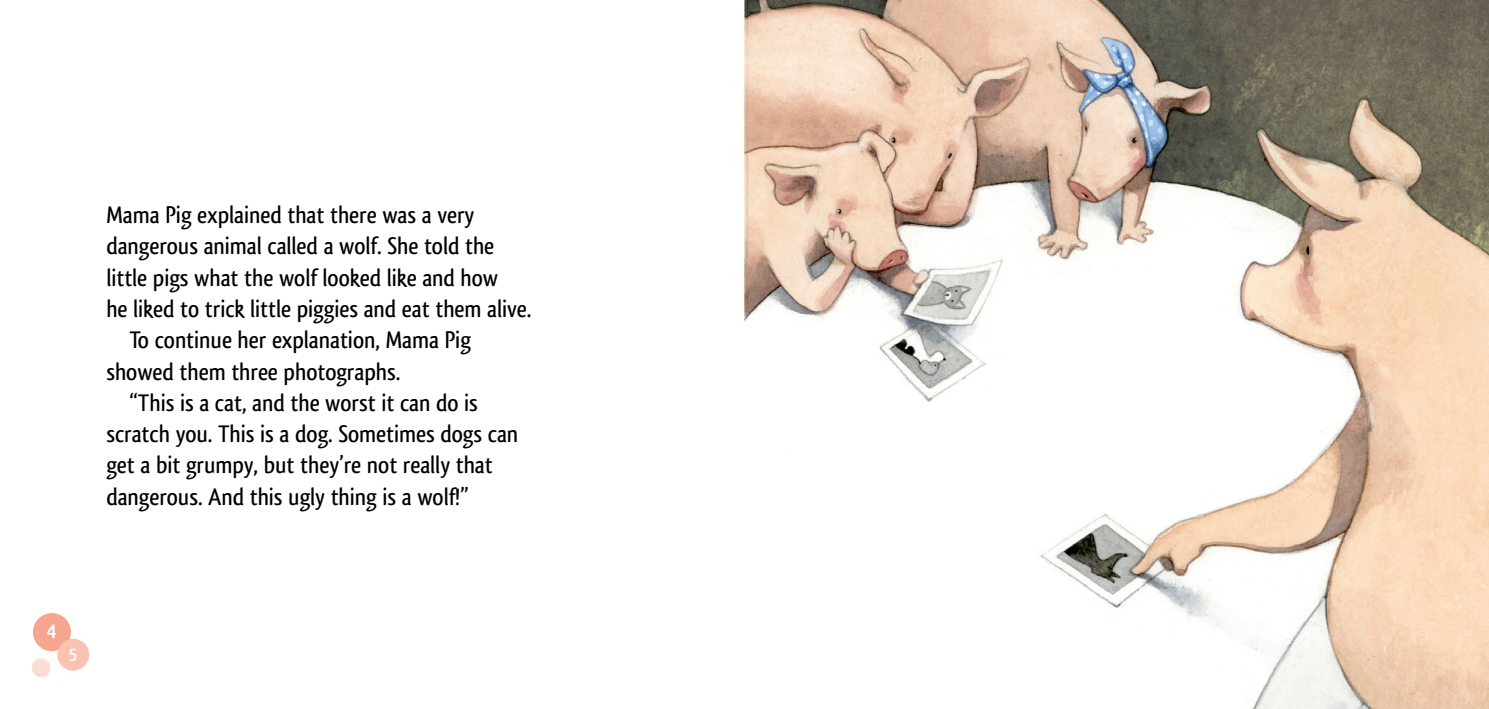
<style>
.page{position:relative;width:1489px;height:709px;background:#fff}
.page>*{position:absolute;margin:0;border:0;box-sizing:border-box;transform-origin:0 0}
.Text_2{font:500 25px/31.2px "Qlassik";color:#000}
.Text_1{font:500 25px/31.2px "Qlassik";color:#000}
.t1{font:700 22.38px "Qlassik";color:#fff}
.t2{font:700 18.75px "Qlassik";color:#fff}
</style>
<div class="page">
<img style="left:31px;top:0;width:1457px;height:709px">
<div style="left:33px;top:613px;width:38px;height:38px;background:#f5a590;border-radius:50%"></div>
<div style="left:57px;top:639px;width:32px;height:31px;background:#f9c2b1;border-radius:50%"></div>
<div style="left:32px;top:658px;width:19px;height:19px;background:#fcddd3;border-radius:50%"></div>
<p class="Text_1" style="left:106px;top:199px;width:426px">Mama Pig explained that there was a very dangerous animal called a wolf. She told the little pigs what the wolf looked like and how<br>he liked to trick little piggies and eat them alive.</p>
<p class="Text_2" style="left:106px;top:324px;width:366px;text-indent:23px">To continue her explanation, Mama Pig showed them three photographs.</p>
<p class="Text_2" style="left:106px;top:387px;width:413px;text-indent:23px">“This is a cat, and the worst it can do is scratch you. This is a dog. Sometimes dogs can get a bit grumpy, but they’re not really that dangerous. And this ugly thing is a wolf!”</p>
<p class="t1" style="left:47px;top:617px;width:12px">4</p>
<p class="t2" style="left:69px;top:642px;width:10px">5</p>
</div>
